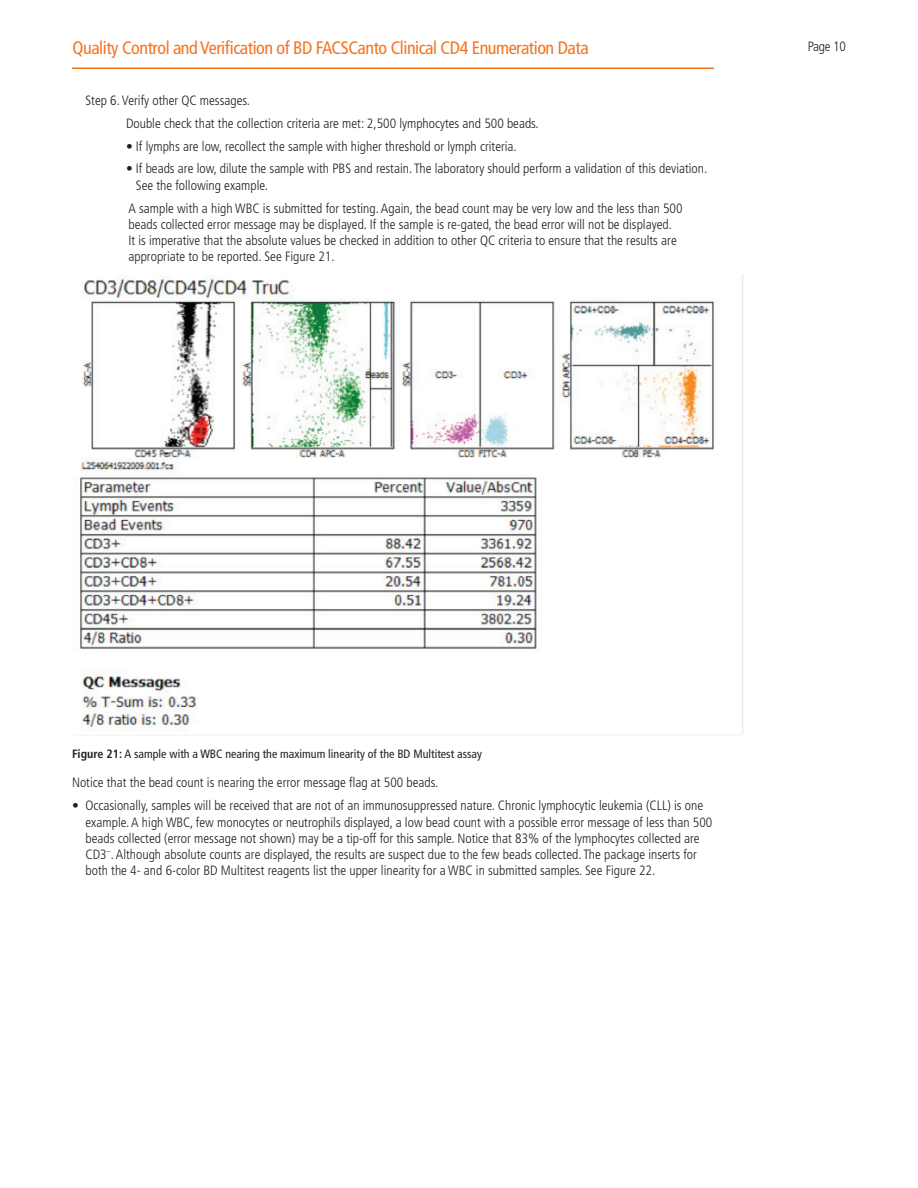
<style>
.page{position:relative;width:918px;height:1188px;background:#fff}
.page>*{position:absolute;margin:0;border:0;box-sizing:border-box;transform-origin:0 0}
.t1{font:condensed 18px "Frutiger";letter-spacing:-.025em;color:#f47321}
.t2{font:300 condensed 13.5px/16.2px "Frutiger";color:#231f20}
.t3{font:condensed 12px "Frutiger";color:#231f20}
.s1{font-weight:700}
</style>
<div class="page">
<hr style="left:72px;top:68px;width:642px;height:1px;background:#f47321">
<img style="left:80px;top:274px;width:663px;height:461px">
<h1 class="t1" style="left:73px;top:37px;width:518px">Quality Control and Verification of BD FACSCanto Clinical CD4 Enumeration Data</h1>
<p class="t2" style="left:808px;top:38px;width:40px">Page 10</p>
<p class="t2" style="left:126px;top:89px;width:414px;line-height:23px;text-indent:-40px">Step 6. Verify other QC messages.<br>Double check that the collection criteria are met: 2,500 lymphocytes and 500 beads.</p>
<p class="t2" style="left:126px;top:138px;width:392px">• If lymphs are low, recollect the sample with higher threshold or lymph criteria.</p>
<p class="t2" style="left:136px;top:161px;width:573px;text-indent:-10px">• If beads are low, dilute the sample with PBS and restain. The laboratory should perform a validation of this deviation.<br>See the following example.</p>
<p class="t2" style="left:128px;top:200px;width:556px">A sample with a high WBC is submitted for testing. Again, the bead count may be very low and the less than 500 beads collected error message may be displayed. If the sample is re-gated, the bead error will not be displayed.<br>It is imperative that the absolute values be checked in addition to other QC criteria to ensure that the results are appropriate to be reported. See Figure 21.</p>
<p class="t3" style="left:72px;top:747px;width:411px"><span class="s1">Figure 21:</span> A sample with a WBC nearing the maximum linearity of the BD Multitest assay</p>
<p class="t2" style="left:72px;top:775px;width:368px">Notice that the bead count is nearing the error message flag at 500 beads.</p>
<p class="t2" style="left:85px;top:798px;width:628px;text-indent:-13px">• Occasionally, samples will be received that are not of an immunosuppressed nature. Chronic lymphocytic leukemia (CLL) is one example. A high WBC, few monocytes or neutrophils displayed, a low bead count with a possible error message of less than 500 beads collected (error message not shown) may be a tip-off for this sample. Notice that 83% of the lymphocytes collected are CD3<sup>–</sup>. Although absolute counts are displayed, the results are suspect due to the few beads collected. The package inserts for both the 4- and 6-color BD Multitest reagents list the upper linearity for a WBC in submitted samples. See Figure 22.</p>
</div>
